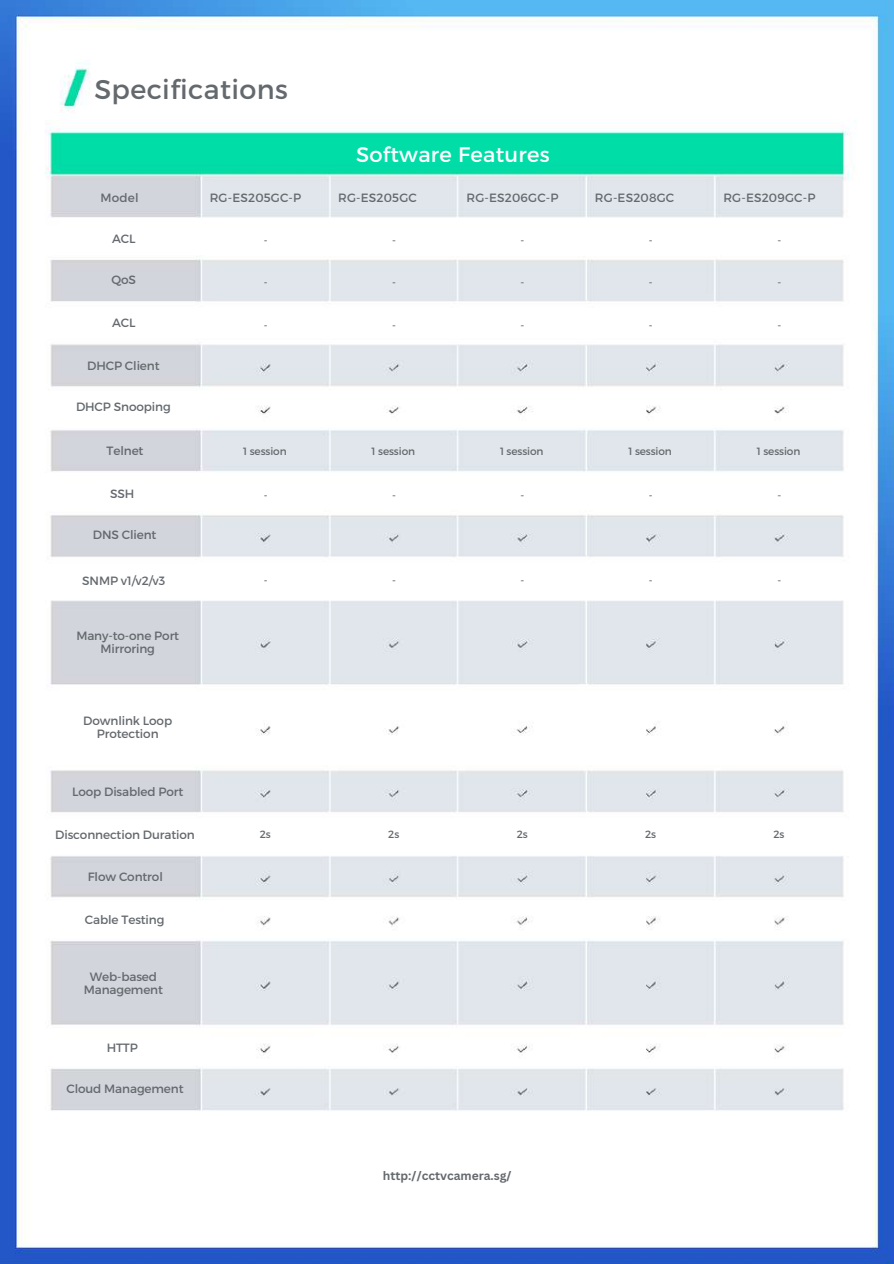
<style>
.page{position:relative;width:894px;height:1264px;background:#fff}
.page>*{position:absolute;margin:0;border:0;box-sizing:border-box;transform-origin:0 0}
.t1{font:27px "Montserrat";letter-spacing:.015em;color:#64696e}
.t2{font:21px "Montserrat";letter-spacing:.015em;color:#fff}
.t3{font:12px/13px "Montserrat";letter-spacing:-.01em;color:#64696e;text-align:center}
.t4{font:12px "Montserrat";letter-spacing:.015em;color:#64696e}
.t5{font:700 12px "Canva Sans";color:#64696e}
.t6{font:10.5px "Montserrat";letter-spacing:-.01em;color:#64696e}
</style>
<div class="page">
<img style="left:0;top:0;width:893px;height:1263px">
<h1 class="t1" style="left:94px;top:72px;width:195px">Specifications</h1>
<h2 class="t2" style="left:356px;top:141px;width:195px">Software Features</h2>
<p class="t3" style="left:101px;top:191px;width:40px">Model</p>
<p class="t4" style="left:210px;top:189px;width:93px">RG-ES205GC-P</p>
<p class="t4" style="left:338px;top:189px;width:80px">RG-ES205GC</p>
<p class="t4" style="left:466px;top:189px;width:93px">RG-ES206GC-P</p>
<p class="t4" style="left:594px;top:189px;width:81px">RG-ES208GC</p>
<p class="t4" style="left:723px;top:189px;width:93px">RG-ES209GC-P</p>
<p class="t3" style="left:112px;top:232px;width:25px">ACL</p>
<p class="t3" style="left:111px;top:273px;width:26px">QoS</p>
<p class="t3" style="left:112px;top:316px;width:25px">ACL</p>
<p class="t3" style="left:87px;top:359px;width:74px">DHCP Client</p>
<p class="t3" style="left:76px;top:399px;width:96px">DHCP Snooping</p>
<p class="t3" style="left:107px;top:443px;width:38px">Telnet</p>
<p class="t3" style="left:110px;top:486px;width:26px">SSH</p>
<p class="t3" style="left:93px;top:528px;width:65px">DNS Client</p>
<p class="t3" style="left:82px;top:573px;width:84px">SNMP v1/v2/v3</p>
<p class="t3" style="left:76px;top:628px;width:104px">Many-to-one Port<br>Mirroring</p>
<p class="t3" style="left:83px;top:713px;width:90px">Downlink Loop<br>Protection</p>
<p class="t3" style="left:72px;top:784px;width:113px">Loop Disabled Port</p>
<p class="t3" style="left:55px;top:827px;width:141px">Disconnection Duration</p>
<p class="t3" style="left:88px;top:869px;width:76px">Flow Control</p>
<p class="t3" style="left:85px;top:912px;width:81px">Cable Testing</p>
<p class="t3" style="left:84px;top:969px;width:81px">Web-based<br>Management</p>
<p class="t3" style="left:107px;top:1040px;width:33px">HTTP</p>
<p class="t3" style="left:66px;top:1081px;width:119px">Cloud Management</p>
<p class="t6" style="left:263px;top:233px;width:5px">-</p>
<p class="t6" style="left:263px;top:276px;width:5px">-</p>
<p class="t6" style="left:263px;top:318px;width:5px">-</p>
<p class="t6" style="left:243px;top:444px;width:45px">1 session</p>
<p class="t6" style="left:263px;top:489px;width:5px">-</p>
<p class="t6" style="left:263px;top:574px;width:5px">-</p>
<p class="t6" style="left:260px;top:827px;width:13px">2s</p>
<p class="t6" style="left:392px;top:233px;width:5px">-</p>
<p class="t6" style="left:520px;top:233px;width:5px">-</p>
<p class="t6" style="left:648px;top:233px;width:5px">-</p>
<p class="t6" style="left:392px;top:276px;width:5px">-</p>
<p class="t6" style="left:520px;top:276px;width:5px">-</p>
<p class="t6" style="left:648px;top:276px;width:5px">-</p>
<p class="t6" style="left:392px;top:318px;width:5px">-</p>
<p class="t6" style="left:520px;top:318px;width:5px">-</p>
<p class="t6" style="left:648px;top:318px;width:5px">-</p>
<p class="t6" style="left:371px;top:444px;width:45px">1 session</p>
<p class="t6" style="left:500px;top:444px;width:45px">1 session</p>
<p class="t6" style="left:628px;top:444px;width:45px">1 session</p>
<p class="t6" style="left:392px;top:489px;width:5px">-</p>
<p class="t6" style="left:520px;top:489px;width:5px">-</p>
<p class="t6" style="left:648px;top:489px;width:5px">-</p>
<p class="t6" style="left:392px;top:574px;width:5px">-</p>
<p class="t6" style="left:520px;top:574px;width:5px">-</p>
<p class="t6" style="left:648px;top:574px;width:5px">-</p>
<p class="t6" style="left:388px;top:827px;width:13px">2s</p>
<p class="t6" style="left:516px;top:827px;width:13px">2s</p>
<p class="t6" style="left:645px;top:827px;width:13px">2s</p>
<p class="t5" style="left:383px;top:1166px;width:130px">http://cctvcamera.sg/</p>
<p class="t6" style="left:777px;top:233px;width:5px">-</p>
<p class="t6" style="left:777px;top:276px;width:5px">-</p>
<p class="t6" style="left:777px;top:318px;width:5px">-</p>
<p class="t6" style="left:756px;top:444px;width:45px">1 session</p>
<p class="t6" style="left:777px;top:489px;width:5px">-</p>
<p class="t6" style="left:777px;top:574px;width:5px">-</p>
<p class="t6" style="left:773px;top:827px;width:13px">2s</p>
</div>
